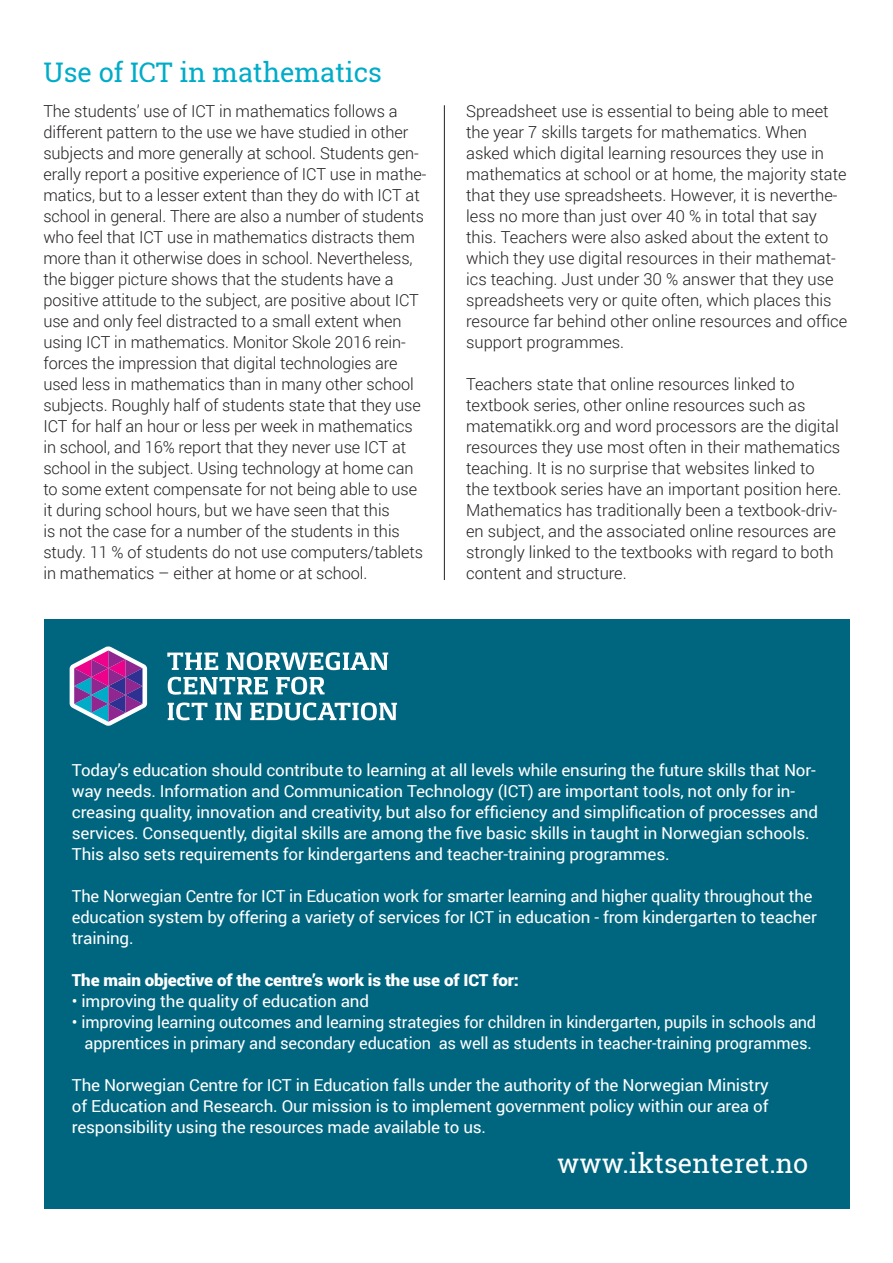
<style>
.page{position:relative;width:893px;height:1263px;background:#fff}
.page>*{position:absolute;margin:0;border:0;box-sizing:border-box;transform-origin:0 0}
.Heading_2{font:27px "Roboto Slab";color:#00acc8}
.Heading_2-2{font:27px "Roboto Slab";color:#fff}
.t1{font:300 16.5px/21px "Roboto";letter-spacing:-.005em;color:#231f20}
.t2{font:16.5px/21px "Roboto";letter-spacing:-.01em;color:#fff}
.t3{font:900 16.5px "Roboto";letter-spacing:-.01em;color:#fff}
</style>
<div class="page">
<hr style="left:444px;top:105px;width:1px;height:475px;background:#231f20">
<div style="left:44px;top:619px;width:806px;height:590px;background:#006680"></div>
<svg style="left:167px;top:652px;width:51px;height:18px"></svg>
<svg style="left:227px;top:652px;width:161px;height:18px"></svg>
<svg style="left:168px;top:677px;width:100px;height:18px"></svg>
<svg style="left:276px;top:677px;width:49px;height:18px"></svg>
<svg style="left:168px;top:702px;width:39px;height:18px"></svg>
<svg style="left:215px;top:703px;width:27px;height:17px"></svg>
<svg style="left:250px;top:702px;width:147px;height:18px"></svg>
<svg style="left:70px;top:646px;width:77px;height:80px"></svg>
<h1 class="Heading_2" style="left:43px;top:54px;width:340px">Use of ICT in mathematics</h1>
<p class="t1" style="left:43px;top:100px;width:384px">The students’ use of ICT in mathematics follows a different pattern to the use we have studied in other subjects and more generally at school. Students gen&shy;erally report a positive experience of ICT use in mathe&shy;matics, but to a lesser extent than they do with ICT at school in general. There are also a number of students who feel that ICT use in mathematics distracts them more than it otherwise does in school. Nevertheless, the bigger picture shows that the students have a positive attitude to the subject, are positive about ICT use and only feel distracted to a small extent when using ICT in mathematics. Monitor Skole 2016 rein&shy;forces the impression that digital technologies are used less in mathematics than in many other school subjects. Roughly half of students state that they use ICT for half an hour or less per week in mathematics in school, and 16% report that they never use ICT at school in the subject. Using technology at home can to some extent compensate for not being able to use it during school hours, but we have seen that this<br>is not the case for a number of the students in this study. 11 % of students do not use computers/tablets in mathematics – either at home or at school.</p>
<p class="t1" style="left:466px;top:100px;width:383px">Spreadsheet use is essential to being able to meet the year 7 skills targets for mathematics. When asked which digital learning resources they use in mathematics at school or at home, the majority state that they use spreadsheets. However, it is neverthe&shy;less no more than just over 40 % in total that say this. Teachers were also asked about the extent to which they use digital resources in their mathemat&shy;ics teaching. Just under 30 % answer that they use spreadsheets very or quite often, which places this resource far behind other online resources and office support programmes.</p>
<p class="t1" style="left:466px;top:373px;width:377px">Teachers state that online resources linked to textbook series, other online resources such as matematikk.org and word processors are the digital resources they use most often in their mathematics teaching. It is no surprise that websites linked to the textbook series have an important position here.<br>Mathematics has traditionally been a textbook-driv&shy;en subject, and the associated online resources are strongly linked to the textbooks with regard to both content and structure.</p>
<p class="t2" style="left:72px;top:759px;width:748px">Today’s education should contribute to learning at all levels while ensuring the future skills that Nor&shy;way needs. Information and Communication Technology (ICT) are important tools, not only for in&shy;creasing quality, innovation and creativity, but also for efficiency and simplification of processes and services. Consequently, digital skills are among the five basic skills in taught in Norwegian schools.<br>This also sets requirements for kindergartens and teacher-training programmes.</p>
<p class="t2" style="left:72px;top:885px;width:746px">The Norwegian Centre for ICT in Education work for smarter learning and higher quality throughout the education system by offering a variety of services for ICT in education - from kindergarten to teacher training.</p>
<p class="t3" style="left:72px;top:968px;width:449px">The main objective of the centre’s work is the use of ICT for:</p>
<p class="t2" style="left:72px;top:990px;width:299px">• improving the quality of education and</p>
<p class="t2" style="left:72px;top:1011px;width:746px;text-align:center">• improving learning outcomes and learning strategies for children in kindergarten, pupils in schools and apprentices in primary and secondary education as well as students in teacher-training programmes.</p>
<p class="t2" style="left:72px;top:1074px;width:698px;text-align:justify">The Norwegian Centre for ICT in Education falls under the authority of the Norwegian Ministry of Education and Research. Our mission is to implement government policy within our area of responsibility using the resources made available to us.</p>
<h1 class="Heading_2-2" style="left:557px;top:1145px;width:253px">www.iktsenteret.no</h1>
</div>
